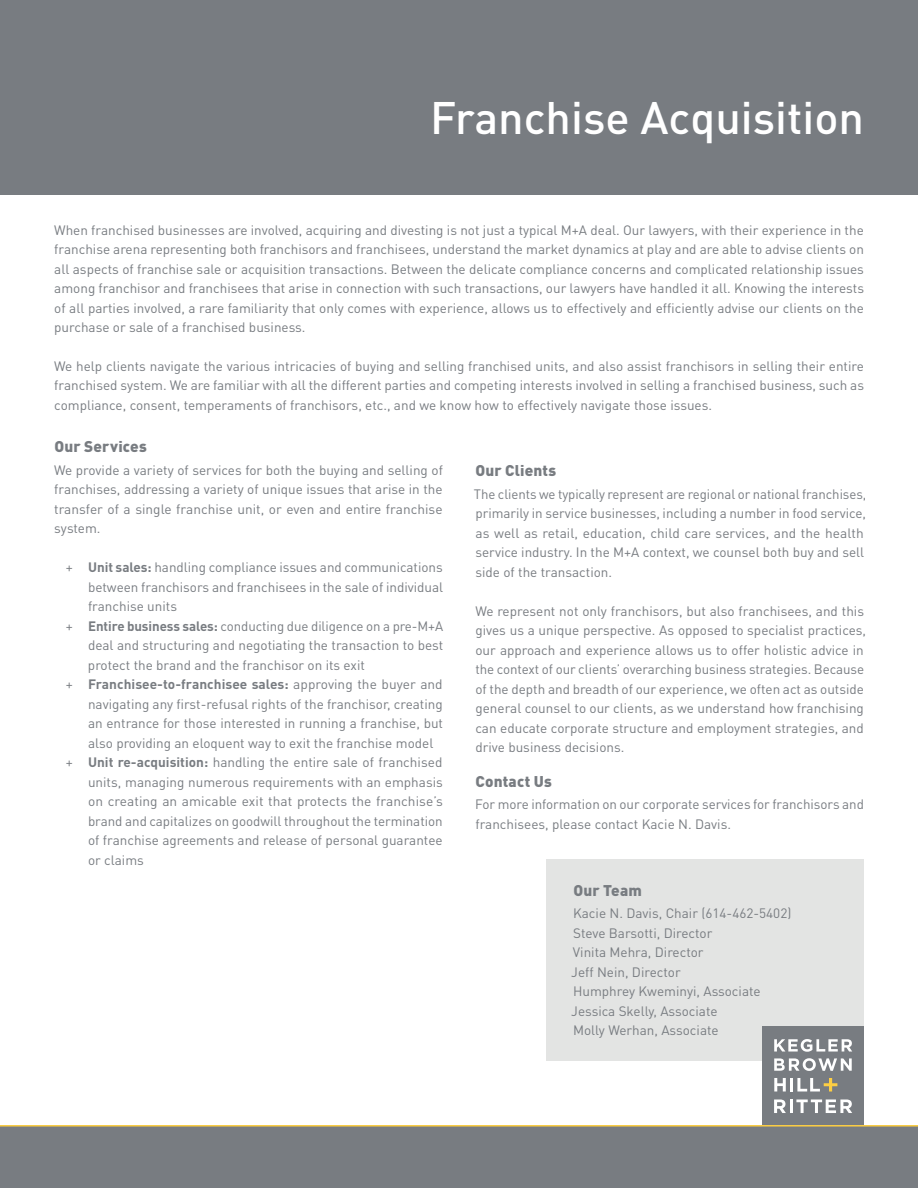
<style>
.page{position:relative;width:918px;height:1188px;background:#fff}
.page>*{position:absolute;margin:0;border:0;box-sizing:border-box;transform-origin:0 0}
.t1{font:500 45px "DIN Pro";color:#fff}
.t2{font:900 15.3px "DIN Pro";letter-spacing:.01em;color:#787c81}
.t3{font:13.5px/19.5px "DIN Pro";color:#787c81}
.t4{font:700 13.5px "DIN Pro";letter-spacing:.005em;color:#787c81}
.s1{font-weight:700}
.s2{font-weight:400}
</style>
<div class="page">
<div style="left:0;top:0;width:918px;height:194px;background:#787c81"></div>
<div style="left:0;top:1125px;width:918px;height:63px;background:#787c81"></div>
<hr style="left:0;top:1125px;width:918px;height:2px;background:#fdce43">
<div style="left:546px;top:859px;width:318px;height:202px;background:#e3e4e3"></div>
<div style="left:762px;top:1026px;width:102px;height:99px;background:#787c81"></div>
<hr style="left:790px;top:1099px;width:3px;height:14px;background:#fff">
<svg style="left:774px;top:1039px;width:78px;height:13px"></svg>
<svg style="left:774px;top:1099px;width:12px;height:14px"></svg>
<svg style="left:796px;top:1099px;width:56px;height:14px"></svg>
<svg style="left:774px;top:1058px;width:78px;height:13px"></svg>
<svg style="left:774px;top:1078px;width:12px;height:14px"></svg>
<hr style="left:790px;top:1078px;width:3px;height:14px;background:#fff">
<svg style="left:797px;top:1078px;width:40px;height:14px"></svg>
<h1 class="t1" style="left:430px;top:87px;width:435px">Franchise Acquisition</h1>
<p class="t3" style="left:54px;top:219px;width:811px;text-align:justify">When franchised businesses are involved, acquiring and divesting is not just a typical M+A deal. Our lawyers, with their experience in the franchise arena representing both franchisors and franchisees, understand the market dynamics at play and are able to advise clients on all aspects of franchise sale or acquisition transactions. Between the delicate compliance concerns and complicated relationship issues among franchisor and franchisees that arise in connection with such transactions, our lawyers have handled it all. Knowing the interests of all parties involved, a rare familiarity that only comes with experience, allows us to effectively and efficiently advise our clients on the purchase or sale of a franchised business.</p>
<p class="t3" style="left:54px;top:356px;width:811px;text-align:justify">We help clients navigate the various intricacies of buying and selling franchised units, and also assist franchisors in selling their entire franchised system. We are familiar with all the different parties and competing interests involved in selling a franchised business, such as compliance, consent, temperaments of franchisors, etc., and we know how to effectively navigate those issues.</p>
<p class="t2" style="left:54px;top:436px;width:94px">Our Services</p>
<p class="t3" style="left:54px;top:459px;width:390px;text-align:justify">We provide a variety of services for both the buying and selling of franchises, addressing a variety of unique issues that arise in the transfer of a single franchise unit, or even and entire franchise system.</p>
<p class="t3" style="left:66px;top:557px;width:378px">+ <span class="s1">Unit sales:</span> handling compliance issues and communications</p>
<p class="t3" style="left:88px;top:576px;width:357px">between franchisors and franchisees in the sale of individual</p>
<p class="t3" style="left:88px;top:596px;width:91px">franchise units</p>
<p class="t3" style="left:66px;top:615px;width:379px">+ <span class="s1">Entire business sales:</span> conducting due diligence on a pre-M+A</p>
<p class="t3" style="left:88px;top:635px;width:357px">deal and structuring and negotiating the transaction to best</p>
<p class="t3" style="left:88px;top:654px;width:278px">protect the brand and the franchisor on its exit</p>
<p class="t4" style="left:66px;top:675px;width:378px"><span class="s2">+</span> Franchisee-to-franchisee sales: <span class="s2">approving the buyer and</span></p>
<p class="t3" style="left:88px;top:693px;width:356px">navigating any first-refusal rights of the franchisor, creating</p>
<p class="t3" style="left:88px;top:713px;width:357px">an entrance for those interested in running a franchise, but</p>
<p class="t3" style="left:88px;top:732px;width:347px">also providing an eloquent way to exit the franchise model</p>
<p class="t3" style="left:66px;top:752px;width:378px">+ <span class="s1">Unit re-acquisition:</span> handling the entire sale of franchised</p>
<p class="t3" style="left:88px;top:771px;width:356px">units, managing numerous requirements with an emphasis</p>
<p class="t3" style="left:88px;top:791px;width:356px">on creating an amicable exit that protects the franchise’s</p>
<p class="t3" style="left:88px;top:810px;width:356px">brand and capitalizes on goodwill throughout the termination</p>
<p class="t3" style="left:88px;top:830px;width:356px">of franchise agreements and release of personal guarantee</p>
<p class="t3" style="left:88px;top:849px;width:57px">or claims</p>
<p class="t2" style="left:476px;top:460px;width:82px">Our Clients</p>
<p class="t3" style="left:474px;top:483px;width:394px">The clients we typically represent are regional or national franchises, primarily in service businesses, including a number in food service, as well as retail, education, child care services, and the health service industry. In the M+A context, we counsel both buy and sell side of the transaction.</p>
<p class="t3" style="left:475px;top:600px;width:392px">We represent not only franchisors, but also franchisees, and this gives us a unique perspective. As opposed to specialist practices, our approach and experience allows us to offer holistic advice in the context of our clients’ overarching business strategies. Because of the depth and breadth of our experience, we often act as outside general counsel to our clients, as we understand how franchising can educate corporate structure and employment strategies, and drive business decisions.</p>
<p class="t2" style="left:476px;top:771px;width:78px">Contact Us</p>
<p class="t3" style="left:475px;top:794px;width:390px">For more information on our corporate services for franchisors and franchisees, please contact Kacie N. Davis.</p>
<p class="t2" style="left:573px;top:880px;width:70px">Our Team</p>
<p class="t3" style="left:571px;top:903px;width:222px">Kacie N. Davis, Chair (614-462-5402)<br>Steve Barsotti, Director<br>Vinita Mehra, Director<br>Jeff Nein, Director<br>Humphrey Kweminyi, Associate<br>Jessica Skelly, Associate<br>Molly Werhan, Associate</p>
</div>
